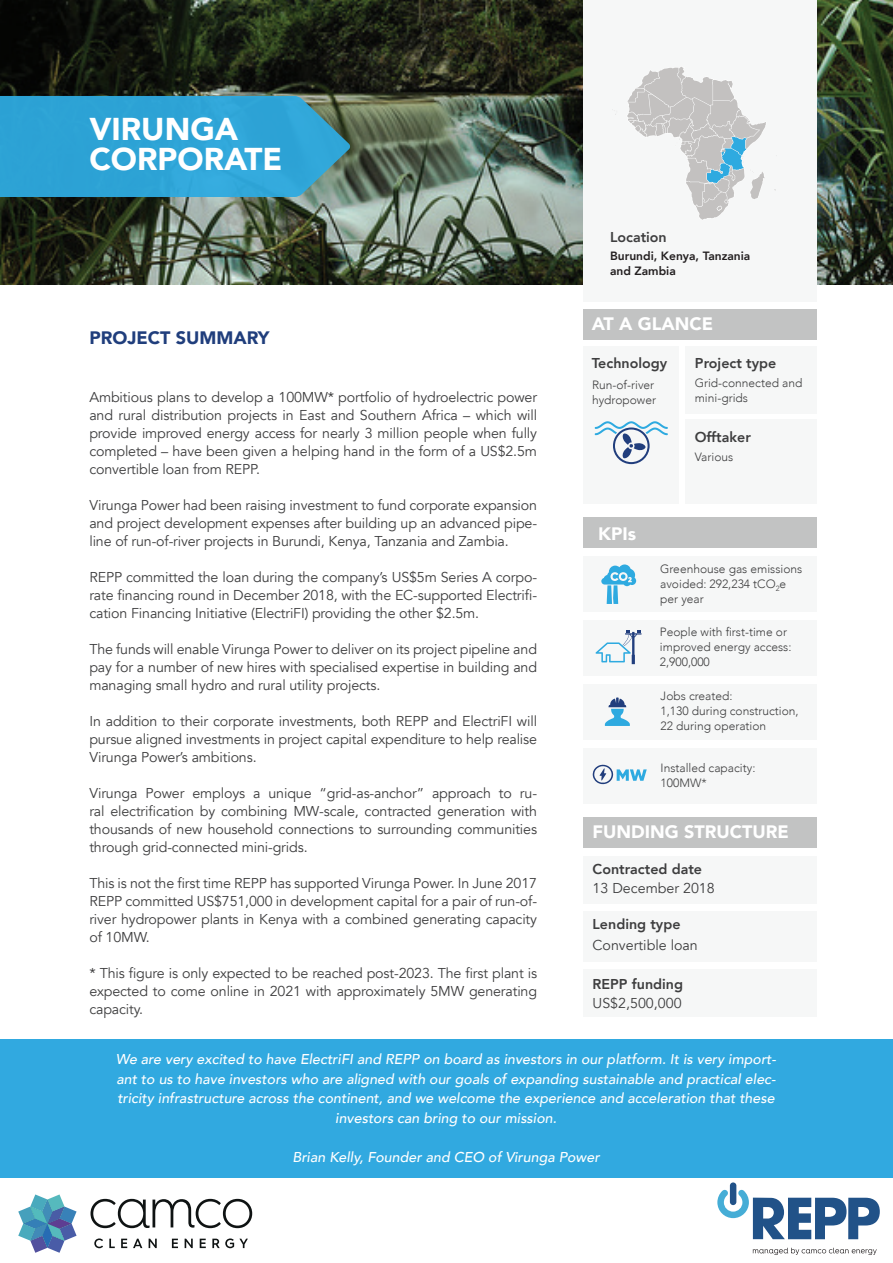
<style>
.page{position:relative;width:893px;height:1263px;background:#fff}
.page>*{position:absolute;margin:0;border:0;box-sizing:border-box;transform-origin:0 0}
.t1{font:900 31.5px/30px "Avenir";color:#fff}
.t2{font:900 18px "Avenir";color:#fff}
.t3{font:900 18px "Avenir";color:#203e7c}
.t4{font:14.25px/18px "Avenir";letter-spacing:-.01em;color:#3e3e3f;text-align:justify}
.t5{font:italic 500 14.25px/19.5px "Avenir";color:#fff;text-align:center}
.t6{font:800 14.25px "Avenir";color:#3e3e3f}
.t7{font:300 12px/15px "Avenir";color:#3e3e3f}
.t8{font:800 12px/15px "Avenir";color:#231f20}
</style>
<div class="page">
<div style="left:584px;top:817px;width:233px;height:30px;background:#c2c3c3"></div>
<div style="left:584px;top:856px;width:233px;height:47px;background:#f6f7f7"></div>
<div style="left:584px;top:911px;width:233px;height:50px;background:#f6f7f7"></div>
<div style="left:584px;top:969px;width:233px;height:47px;background:#f6f7f7"></div>
<div style="left:583px;top:309px;width:234px;height:31px;background:#c2c3c3"></div>
<div style="left:686px;top:346px;width:131px;height:68px;background:#f6f7f7"></div>
<div style="left:686px;top:420px;width:131px;height:84px;background:#f6f7f7"></div>
<div style="left:584px;top:346px;width:95px;height:158px;background:#f6f7f7"></div>
<div style="left:583px;top:620px;width:234px;height:56px;background:#f6f7f7"></div>
<div style="left:583px;top:684px;width:234px;height:56px;background:#f6f7f7"></div>
<div style="left:583px;top:748px;width:234px;height:55px;background:#f6f7f7"></div>
<div style="left:583px;top:556px;width:234px;height:55px;background:#f6f7f7"></div>
<div style="left:583px;top:517px;width:234px;height:30px;background:#c2c3c3"></div>
<svg style="left:595px;top:630px;width:46px;height:34px"></svg>
<svg style="left:605px;top:697px;width:25px;height:29px"></svg>
<svg style="left:593px;top:764px;width:54px;height:20px"></svg>
<svg style="left:601px;top:564px;width:35px;height:40px"></svg>
<div style="left:0;top:1039px;width:893px;height:138px;background:#31a9e0"></div>
<svg style="left:18px;top:1194px;width:59px;height:59px"></svg>
<svg style="left:91px;top:1199px;width:161px;height:29px"></svg>
<svg style="left:94px;top:1238px;width:9px;height:10px"></svg>
<svg style="left:109px;top:1238px;width:6px;height:10px"></svg>
<svg style="left:121px;top:1238px;width:6px;height:10px"></svg>
<svg style="left:133px;top:1238px;width:9px;height:10px"></svg>
<svg style="left:149px;top:1238px;width:8px;height:10px"></svg>
<svg style="left:172px;top:1238px;width:6px;height:10px"></svg>
<svg style="left:185px;top:1238px;width:8px;height:10px"></svg>
<svg style="left:200px;top:1238px;width:6px;height:10px"></svg>
<svg style="left:212px;top:1238px;width:36px;height:10px"></svg>
<div style="left:730px;top:1182px;width:6px;height:23px;background:#215288;border-radius:3px"></div>
<svg style="left:753px;top:1248px;width:124px;height:7px"></svg>
<svg style="left:717px;top:1189px;width:163px;height:50px"></svg>
<img style="left:0;top:0;width:893px;height:284px">
<div style="left:583px;top:0;width:234px;height:301px;background:#f6f7f7"></div>
<svg style="left:0;top:66px;width:843px;height:154px"></svg>
<svg style="left:595px;top:421px;width:73px;height:43px"></svg>
<h1 class="t1" style="left:89px;top:114px;width:195px">VIRUNGA<br>CORPORATE</h1>
<p class="t3" style="left:89px;top:322px;width:181px">PROJECT SUMMARY</p>
<p class="t4" style="left:89px;top:388px;width:449px">Ambitious plans to develop a 100MW* portfolio of hydroelectric power and rural distribution projects in East and Southern Africa – which will provide improved energy access for nearly 3 million people when fully completed – have been given a helping hand in the form of a US$2.5m convertible loan from REPP.</p>
<p class="t4" style="left:89px;top:496px;width:449px">Virunga Power had been raising investment to fund corporate expansion and project development expenses after building up an advanced pipe&shy;line of run-of-river projects in Burundi, Kenya, Tanzania and Zambia.</p>
<p class="t4" style="left:89px;top:568px;width:449px">REPP committed the loan during the company’s US$5m Series A corpo&shy;rate financing round in December 2018, with the EC-supported Electrifi&shy;cation Financing Initiative (ElectriFI) providing the other $2.5m.</p>
<p class="t4" style="left:89px;top:640px;width:449px">The funds will enable Virunga Power to deliver on its project pipeline and pay for a number of new hires with specialised expertise in building and managing small hydro and rural utility projects.</p>
<p class="t4" style="left:89px;top:712px;width:449px">In addition to their corporate investments, both REPP and ElectriFI will pursue aligned investments in project capital expenditure to help realise Virunga Power’s ambitions.</p>
<p class="t4" style="left:89px;top:784px;width:449px">Virunga Power employs a unique “grid-as-anchor” approach to ru&shy;ral electrification by combining MW-scale, contracted generation with thousands of new household connections to surrounding communities through grid-connected mini-grids.</p>
<p class="t4" style="left:89px;top:874px;width:449px">This is not the first time REPP has supported Virunga Power. In June 2017<br>REPP committed US$751,000 in development capital for a pair of run-of&shy;river hydropower plants in Kenya with a combined generating capacity of 10MW.</p>
<p class="t4" style="left:89px;top:964px;width:449px">* This figure is only expected to be reached post-2023. The first plant is expected to come online in 2021 with approximately 5MW generating capacity.</p>
<p class="t6" style="left:610px;top:226px;width:58px">Location</p>
<p class="t8" style="left:610px;top:248px;width:142px">Burundi, Kenya, Tanzania and Zambia</p>
<p class="t2" style="left:592px;top:308px;width:123px">AT A GLANCE</p>
<p class="t6" style="left:592px;top:352px;width:77px">Technology</p>
<p class="t6" style="left:695px;top:352px;width:83px">Project type</p>
<p class="t7" style="left:592px;top:377px;width:66px">Run-of-river hydropower</p>
<p class="t2" style="left:598px;top:518px;width:39px">KPIs</p>
<p class="t7" style="left:695px;top:375px;width:109px">Grid-connected and mini-grids</p>
<p class="t6" style="left:695px;top:426px;width:58px">Offtaker</p>
<p class="t7" style="left:695px;top:449px;width:40px">Various</p>
<p class="t7" style="left:660px;top:562px;width:144px">Greenhouse gas emissions avoided: 292,234 tCO<sub>2</sub>e per year</p>
<p class="t7" style="left:660px;top:624px;width:133px">People with first-time or improved energy access:<br>2,900,000</p>
<p class="t7" style="left:661px;top:689px;width:140px">Jobs created:<br>1,130 during construction,<br>22 during operation</p>
<p class="t7" style="left:661px;top:760px;width:96px">Installed capacity:<br>100MW*</p>
<p class="t2" style="left:593px;top:817px;width:198px">FUNDING STRUCTURE</p>
<p class="t6" style="left:593px;top:858px;width:111px">Contracted date</p>
<p class="t4" style="left:593px;top:879px;width:124px">13 December 2018</p>
<p class="t6" style="left:593px;top:912px;width:89px">Lending type</p>
<p class="t4" style="left:593px;top:936px;width:107px">Convertible loan</p>
<p class="t6" style="left:593px;top:973px;width:92px">REPP funding</p>
<p class="t4" style="left:593px;top:994px;width:91px">US$2,500,000</p>
<p class="t5" style="left:116px;top:1049px;width:662px">We are very excited to have ElectriFI and REPP on board as investors in our platform. It is very import&shy;ant to us to have investors who are aligned with our goals of expanding sustainable and practical elec&shy;tricity infrastructure across the continent, and we welcome the experience and acceleration that these investors can bring to our mission.</p>
<p class="t5" style="left:292px;top:1147px;width:309px">Brian Kelly, Founder and CEO of Virunga Power</p>
</div>
